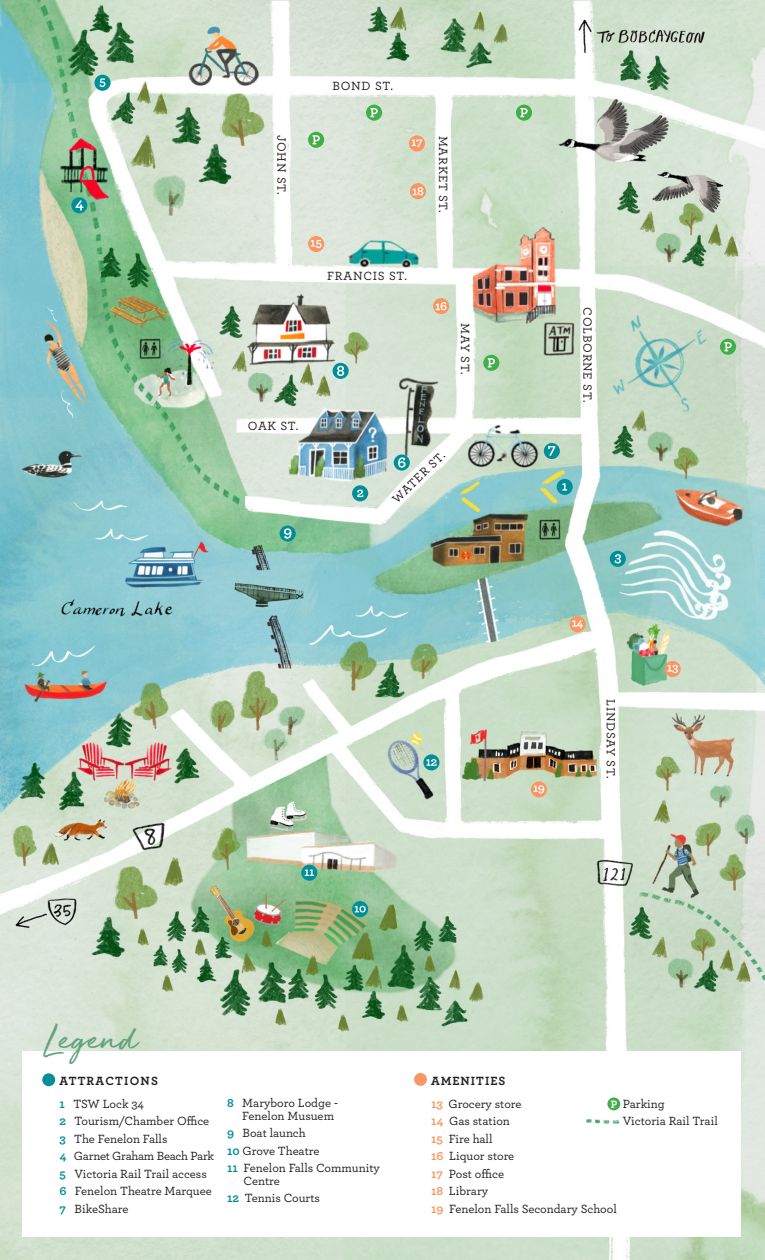
<style>
.page{position:relative;width:765px;height:1260px;background:#fff}
.page>*{position:absolute;margin:0;border:0;box-sizing:border-box;transform-origin:0 0}
.t1{font:39.38px "Golden Plains";color:#61a37a}
.t2{font:500 12.5px/12.5px "Archer";color:#231f20;text-align:right}
.t3{font:500 12.5px "Archer";letter-spacing:-.02em;color:#231f20}
.t4{font:500 12.5px "Archer";letter-spacing:.06em;color:#231f20}
.t5{font:700 12.5px "Archer";letter-spacing:.1em;color:#231f20}
.t6{font:500 12.5px "Archer";letter-spacing:.045em;color:#231f20}
.t7{font:700 12.5px "Archer";letter-spacing:.08em;color:#231f20}
.t8{font:500 12.5px "Archer";letter-spacing:.055em;color:#231f20}
.t9{font:700 11.25px "Archer";color:#fff}
.s1{font-weight:700;color:#008f98}
.s2{font-weight:700;color:#f89763}
</style>
<div class="page">
<img style="left:0;top:0;width:765px;height:1260px">
<div style="left:22px;top:1051px;width:719px;height:186px;background:#fff"></div>
<div style="left:42px;top:1073px;width:13px;height:13px;background:#008f98;border-radius:50%"></div>
<div style="left:414px;top:1073px;width:13px;height:13px;background:#f89763;border-radius:50%"></div>
<div style="left:607px;top:1098px;width:13px;height:12px;background:#40ae49;border-radius:50%"></div>
<img style="left:586px;top:1101px;width:35px;height:23px">
<div style="left:95px;top:75px;width:16px;height:16px;background:#008f98;border-radius:50%"></div>
<svg style="left:100px;top:78px;width:5px;height:9px"></svg>
<div style="left:71px;top:197px;width:16px;height:16px;background:#008f98;border-radius:50%"></div>
<svg style="left:75px;top:200px;width:8px;height:11px"></svg>
<svg style="left:308px;top:132px;width:16px;height:16px"></svg>
<svg style="left:313px;top:135px;width:7px;height:9px"></svg>
<div style="left:366px;top:105px;width:16px;height:16px;background:#40ae49;border-radius:50%"></div>
<svg style="left:370px;top:108px;width:8px;height:9px"></svg>
<div style="left:516px;top:105px;width:16px;height:16px;background:#40ae49;border-radius:50%"></div>
<svg style="left:520px;top:108px;width:8px;height:9px"></svg>
<svg style="left:483px;top:355px;width:16px;height:16px"></svg>
<svg style="left:488px;top:358px;width:7px;height:9px"></svg>
<svg style="left:720px;top:339px;width:16px;height:16px"></svg>
<svg style="left:724px;top:342px;width:8px;height:9px"></svg>
<svg style="left:308px;top:236px;width:16px;height:16px"></svg>
<svg style="left:311px;top:240px;width:11px;height:8px"></svg>
<div style="left:409px;top:135px;width:16px;height:17px;background:#f89763;border-radius:50%"></div>
<svg style="left:412px;top:139px;width:10px;height:9px"></svg>
<svg style="left:410px;top:183px;width:16px;height:16px"></svg>
<svg style="left:413px;top:187px;width:10px;height:8px"></svg>
<img style="left:347px;top:233px;width:76px;height:47px">
<svg style="left:433px;top:298px;width:16px;height:16px"></svg>
<svg style="left:436px;top:302px;width:11px;height:8px"></svg>
<div style="left:333px;top:363px;width:16px;height:16px;background:#008f98;border-radius:50%"></div>
<svg style="left:337px;top:366px;width:7px;height:10px"></svg>
<svg style="left:394px;top:454px;width:16px;height:17px"></svg>
<svg style="left:398px;top:457px;width:8px;height:11px"></svg>
<svg style="left:352px;top:485px;width:16px;height:16px"></svg>
<svg style="left:357px;top:490px;width:6px;height:7px"></svg>
<svg style="left:280px;top:526px;width:16px;height:16px"></svg>
<svg style="left:284px;top:528px;width:7px;height:11px"></svg>
<div style="left:544px;top:443px;width:16px;height:16px;background:#008f98;border-radius:50%"></div>
<svg style="left:548px;top:446px;width:7px;height:10px"></svg>
<div style="left:557px;top:479px;width:16px;height:16px;background:#008f98;border-radius:50%"></div>
<svg style="left:562px;top:483px;width:5px;height:8px"></svg>
<div style="left:610px;top:551px;width:16px;height:16px;background:#008f98;border-radius:50%"></div>
<svg style="left:615px;top:554px;width:6px;height:9px"></svg>
<div style="left:570px;top:616px;width:16px;height:16px;background:#f89763;border-radius:50%"></div>
<svg style="left:572px;top:620px;width:11px;height:8px"></svg>
<div style="left:665px;top:661px;width:16px;height:16px;background:#f89763;border-radius:50%"></div>
<svg style="left:667px;top:665px;width:11px;height:8px"></svg>
<svg style="left:531px;top:781px;width:16px;height:16px"></svg>
<svg style="left:534px;top:785px;width:10px;height:9px"></svg>
<svg style="left:423px;top:754px;width:16px;height:16px"></svg>
<svg style="left:426px;top:759px;width:11px;height:7px"></svg>
<svg style="left:352px;top:901px;width:16px;height:16px"></svg>
<svg style="left:355px;top:906px;width:11px;height:7px"></svg>
<div style="left:301px;top:865px;width:16px;height:16px;background:#008f98;border-radius:50%"></div>
<svg style="left:305px;top:869px;width:9px;height:7px"></svg>
<p class="t2" style="left:333px;top:79px;width:62px">BOND ST.</p>
<p class="t2" style="left:289px;top:135px;width:62px;rotate:90deg">JOHN ST.</p>
<p class="t8" style="left:452px;top:136px;width:78px;rotate:90deg">MARKET ST.</p>
<p class="t2" style="left:248px;top:419px;width:52px">OAK ST.</p>
<p class="t4" style="left:327px;top:267px;width:81px">FRANCIS ST.</p>
<p class="t2" style="left:472px;top:323px;width:52px;rotate:90deg">MAY ST.</p>
<p class="t2" style="left:390px;top:496px;width:70px;rotate:-44deg">WATER ST.</p>
<p class="t4" style="left:597px;top:307px;width:96px;rotate:90deg">COLBORNE ST.</p>
<p class="t6" style="left:620px;top:699px;width:81px;rotate:90deg">LINDSAY ST.</p>
<p class="t1" style="left:45px;top:1019px;width:94px">Legend</p>
<p class="t5" style="left:59px;top:1071px;width:100px">ATTRACTIONS</p>
<p class="t2" style="left:59px;top:1097px;width:86px"><span class="s1">1</span> TSW Lock 34</p>
<p class="t2" style="left:59px;top:1114px;width:151px"><span class="s1">2</span> Tourism/Chamber Office</p>
<p class="t2" style="left:59px;top:1132px;width:110px"><span class="s1">3</span> The Fenelon Falls</p>
<p class="t3" style="left:59px;top:1147px;width:156px"><span class="s1">4</span> Garnet Graham Beach Park</p>
<p class="t2" style="left:59px;top:1167px;width:149px"><span class="s1">5</span> Victoria Rail Trail access</p>
<p class="t2" style="left:59px;top:1184px;width:154px"><span class="s1">6</span> Fenelon Theatre Marquee</p>
<p class="t2" style="left:59px;top:1202px;width:71px"><span class="s1">7</span> BikeShare</p>
<p class="t2" style="left:227px;top:1096px;width:112px"><span class="s1">8</span> Maryboro Lodge -<br>Fenelon Musuem</p>
<p class="t2" style="left:227px;top:1126px;width:80px"><span class="s1">9</span> Boat launch</p>
<p class="t2" style="left:227px;top:1144px;width:94px"><span class="s1">10</span> Grove Theatre</p>
<p class="t2" style="left:244px;top:1161px;width:138px;text-align:left;text-indent:-17px"><span class="s1">11</span> Fenelon Falls Community<br>Centre</p>
<p class="t2" style="left:227px;top:1191px;width:94px"><span class="s1">12</span> Tennis Courts</p>
<p class="t7" style="left:431px;top:1071px;width:76px">AMENITIES</p>
<p class="t2" style="left:431px;top:1097px;width:92px"><span class="s2">13</span> Grocery store</p>
<p class="t2" style="left:431px;top:1114px;width:80px"><span class="s2">14</span> Gas station</p>
<p class="t2" style="left:431px;top:1132px;width:63px"><span class="s2">15</span> Fire hall</p>
<p class="t2" style="left:431px;top:1149px;width:85px"><span class="s2">16</span> Liquor store</p>
<p class="t2" style="left:431px;top:1167px;width:74px"><span class="s2">17</span> Post office</p>
<p class="t2" style="left:431px;top:1184px;width:59px"><span class="s2">18</span> Library</p>
<p class="t2" style="left:431px;top:1202px;width:187px"><span class="s2">19</span> Fenelon Falls Secondary School</p>
<p class="t2" style="left:623px;top:1097px;width:43px">Parking</p>
<p class="t2" style="left:623px;top:1114px;width:97px">Victoria Rail Trail</p>
<p class="t9" style="left:611px;top:1095px;width:8px">P</p>
</div>
